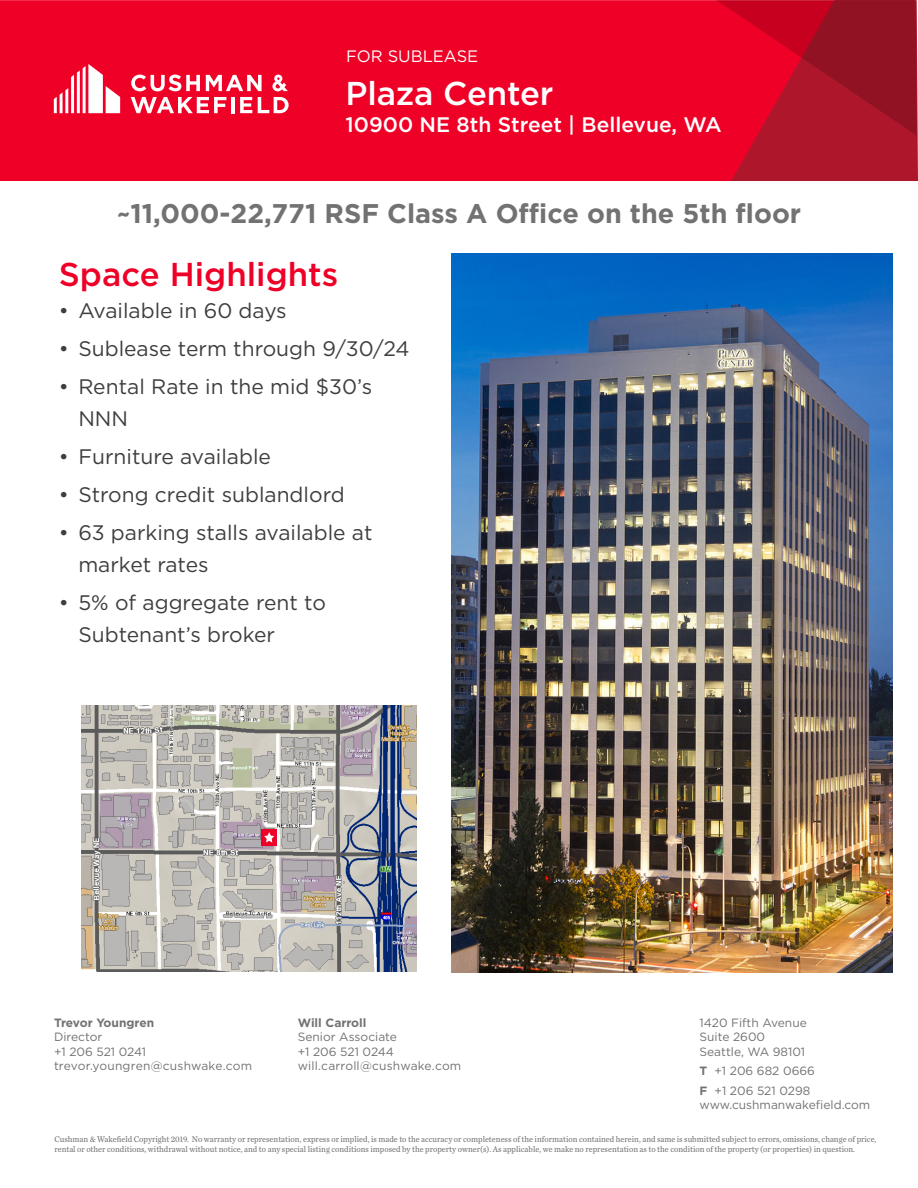
<style>
.page{position:relative;width:918px;height:1188px;background:#fff}
.page>*{position:absolute;margin:0;border:0;box-sizing:border-box;transform-origin:0 0}
.Subheading_-_gray{font:500 33px "Gotham";color:#ef0027}
.Property_Name___Addr{font:500 33px "Gotham";letter-spacing:-.005em;color:#fff}
.Subheading_-_gray-2{font:700 27px "Gotham";color:#717271}
.t1{font:21px/31.5px "Gotham";color:#3e3e3f}
.Property_Name___Addr-2{font:500 21px "Gotham";color:#fff}
.Banner_Callout_Text{font:16.5px "Gotham";color:#fff}
.broker_contact{font:12px/14.4px "Gotham";color:#717271}
.broker_contact-2{font:700 12px "Gotham";color:#717271}
.disclaimer{font:8.7px/10.4px "Chronicle Text G2";color:#717271;scale:.95 1}
.s1{font-weight:700}
</style>
<div class="page">
<svg style="left:81px;top:705px;width:336px;height:267px;background:#b2b0af"></svg>
<div style="left:262px;top:829px;width:15px;height:17px;background:#ef0027"></div>
<svg style="left:264px;top:832px;width:10px;height:11px"></svg>
<img style="left:451px;top:253px;width:441px;height:719px">
<div style="left:0;top:0;width:915px;height:181px;background:#ef0027"></div>
<svg style="left:716px;top:0;width:202px;height:181px"></svg>
<svg style="left:54px;top:64px;width:66px;height:49px"></svg>
<hr style="left:231px;top:97px;width:4px;height:16px;background:#fff">
<svg style="left:240px;top:97px;width:12px;height:16px"></svg>
<svg style="left:258px;top:97px;width:31px;height:16px"></svg>
<svg style="left:131px;top:75px;width:69px;height:16px"></svg>
<svg style="left:206px;top:75px;width:56px;height:16px"></svg>
<svg style="left:131px;top:97px;width:95px;height:16px"></svg>
<svg style="left:272px;top:75px;width:16px;height:16px"></svg>
<p class="Banner_Callout_Text" style="left:346px;top:45px;width:134px">FOR SUBLEASE</p>
<p class="Property_Name___Addr" style="left:346px;top:71px;width:209px">Plaza Center</p>
<p class="Property_Name___Addr-2" style="left:346px;top:111px;width:378px">10900 NE 8th Street | Bellevue, WA</p>
<p class="Subheading_-_gray-2" style="left:117px;top:195px;width:686px">~11,000-22,771 RSF Class A Office on the 5th floor</p>
<p class="Subheading_-_gray" style="left:59px;top:253px;width:281px">Space Highlights</p>
<p class="t1" style="left:59px;top:294px;width:229px">• Available in 60 days</p>
<p class="t1" style="left:59px;top:332px;width:352px">• Sublease term through 9/30/24</p>
<p class="t1" style="left:78px;top:371px;width:295px;text-indent:-20px">• Rental Rate in the mid $30’s<br>NNN</p>
<p class="t1" style="left:59px;top:440px;width:214px">• Furniture available</p>
<p class="t1" style="left:59px;top:479px;width:287px">• Strong credit sublandlord</p>
<p class="t1" style="left:78px;top:517px;width:296px;text-indent:-20px">• 63 parking stalls available at market rates</p>
<p class="t1" style="left:78px;top:587px;width:249px;text-indent:-20px">• 5% of aggregate rent to<br>Subtenant’s broker</p>
<p class="broker_contact-2" style="left:54px;top:1015px;width:102px">Trevor Youngren</p>
<p class="broker_contact" style="left:54px;top:1030px;width:94px">Director<br>+1 206 521 0241</p>
<p class="broker_contact" style="left:54px;top:1059px;width:200px">trevor.youngren@cushwake.com</p>
<p class="broker_contact-2" style="left:298px;top:1015px;width:70px">Will Carroll</p>
<p class="broker_contact" style="left:298px;top:1030px;width:101px">Senior Associate +1 206 521 0244</p>
<p class="broker_contact" style="left:298px;top:1059px;width:165px">will.carroll@cushwake.com</p>
<p class="broker_contact" style="left:699px;top:1015px;width:109px">1420 Fifth Avenue</p>
<p class="broker_contact" style="left:699px;top:1030px;width:67px">Suite 2600</p>
<p class="broker_contact" style="left:699px;top:1044px;width:107px">Seattle, WA 98101</p>
<p class="broker_contact" style="left:699px;top:1064px;width:117px"><span class="s1">T</span> +1 206 682 0666</p>
<p class="broker_contact" style="left:699px;top:1083px;width:112px"><span class="s1">F</span> +1 206 521 0298</p>
<p class="broker_contact" style="left:699px;top:1098px;width:172px">www.cushmanwakefield.com</p>
<p class="disclaimer" style="left:54px;top:1133px;width:867px">Cushman &amp; Wakefield Copyright 2019. No warranty or representation, express or implied, is made to the accuracy or completeness of the information contained herein, and same is submitted subject to errors, omissions, change of price, rental or other conditions, withdrawal without notice, and to any special listing conditions imposed by the property owner(s). As applicable, we make no representation as to the condition of the property (or properties) in question.</p>
</div>
